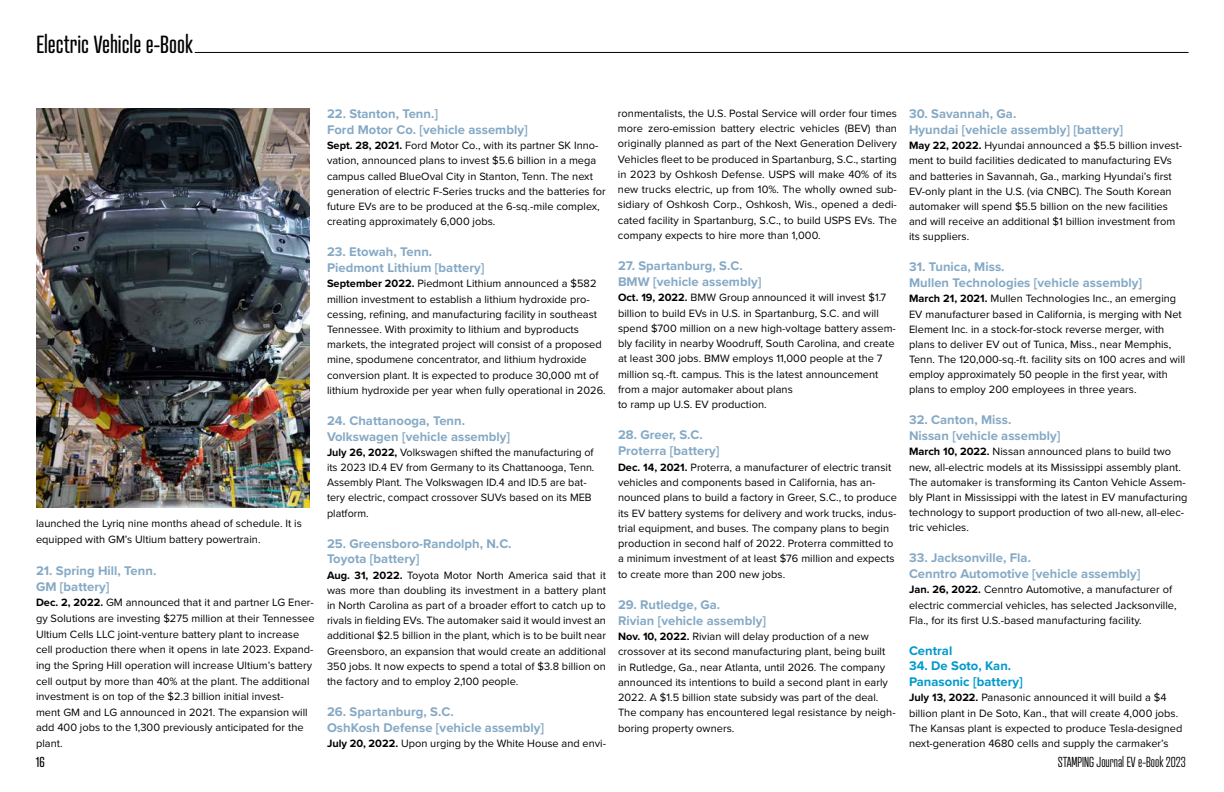
<style>
.page{position:relative;width:1224px;height:792px;background:#fff}
.page>*{position:absolute;margin:0;border:0;box-sizing:border-box;transform-origin:0 0}
.t1{font:24px "Atrament";color:#000}
.t2{font:300 14px "Atrament";color:#000}
.t3{font:14px "Atrament";color:#000}
.t4{font:700 13px/15.8px "Proxima Nova";letter-spacing:.005em;color:#85a9c5}
.t5{font:700 13px/15.8px "Proxima Nova";letter-spacing:.005em;color:#09c}
.t6{font:11px/15.2px "Proxima Nova";letter-spacing:.005em;color:#000}
.s1{font-weight:700}
</style>
<div class="page">
<hr style="left:195px;top:52px;width:994px;height:1px;background:#000">
<img style="left:36px;top:108px;width:274px;height:400px">
<h1 class="t1" style="left:37px;top:30px;width:158px">Electric Vehicle e-Book</h1>
<p class="t6" style="left:36px;top:515px;width:267px;line-height:15.6px">launched the Lyriq nine months ahead of schedule. It is equipped with GM’s Ultium battery powertrain.</p>
<p class="t4" style="left:36px;top:562px;width:122px;line-height:16.2px">21. Spring Hill, Tenn.<br>GM [battery]</p>
<p class="t6" style="left:36px;top:594px;width:280px;line-height:15.6px"><span class="s1">Dec. 2, 2022.</span> GM announced that it and partner LG Ener&shy;gy Solutions are investing $275 million at their Tennessee Ultium Cells LLC joint-venture battery plant to increase cell production there when it opens in late 2023. Expand&shy;ing the Spring Hill operation will increase Ultium’s battery cell output by more than 40% at the plant. The additional investment is on top of the $2.3 billion initial invest-<br>ment GM and LG announced in 2021. The expansion will add 400 jobs to the 1,300 previously anticipated for the plant.</p>
<p class="t4" style="left:327px;top:106px;width:202px">22. Stanton, Tenn.]<br>Ford Motor Co. [vehicle assembly]</p>
<p class="t6" style="left:327px;top:138px;width:280px"><span class="s1">Sept. 28, 2021.</span> Ford Motor Co., with its partner SK Inno&shy;vation, announced plans to invest $5.6 billion in a mega campus called BlueOval City in Stanton, Tenn. The next generation of electric F-Series trucks and the batteries for future EVs are to be produced at the 6-sq.-mile complex, creating approximately 6,000 jobs.</p>
<p class="t4" style="left:327px;top:244px;width:159px">23. Etowah, Tenn.<br>Piedmont Lithium [battery]</p>
<p class="t6" style="left:327px;top:276px;width:280px"><span class="s1">September 2022.</span> Piedmont Lithium announced a $582 million investment to establish a lithium hydroxide pro&shy;cessing, refining, and manufacturing facility in southeast Tennessee. With proximity to lithium and byproducts markets, the integrated project will consist of a proposed mine, spodumene concentrator, and lithium hydroxide conversion plant. It is expected to produce 30,000 mt of lithium hydroxide per year when fully operational in 2026.</p>
<p class="t4" style="left:327px;top:412px;width:185px">24. Chattanooga, Tenn.<br>Volkswagen [vehicle assembly]</p>
<p class="t6" style="left:327px;top:444px;width:269px"><span class="s1">July 26, 2022,</span> Volkswagen shifted the manufacturing of its 2023 ID.4 EV from Germany to its Chattanooga, Tenn.<br>Assembly Plant. The Volkswagen ID.4 and ID.5 are bat&shy;tery electric, compact crossover SUVs based on its MEB platform.</p>
<p class="t4" style="left:327px;top:535px;width:186px">25. Greensboro-Randolph, N.C.<br>Toyota [battery]</p>
<p class="t6" style="left:327px;top:567px;width:281px;text-align:justify"><span class="s1">Aug. 31, 2022.</span> Toyota Motor North America said that it was more than doubling its investment in a battery plant in North Carolina as part of a broader effort to catch up to rivals in fielding EVs. The automaker said it would invest an additional $2.5 billion in the plant, which is to be built near Greensboro, an expansion that would create an additional 350 jobs. It now expects to spend a total of $3.8 billion on the factory and to employ 2,100 people.</p>
<p class="t4" style="left:327px;top:703px;width:219px">26. Spartanburg, S.C.<br>OshKosh Defense [vehicle assembly]</p>
<p class="t6" style="left:327px;top:735px;width:281px"><span class="s1">July 20, 2022.</span> Upon urging by the White House and envi-</p>
<p class="t6" style="left:618px;top:105px;width:281px;text-align:justify">ronmentalists, the U.S. Postal Service will order four times more zero-emission battery electric vehicles (BEV) than originally planned as part of the Next Generation Delivery Vehicles fleet to be produced in Spartanburg, S.C., starting in 2023 by Oshkosh Defense. USPS will make 40% of its new trucks electric, up from 10%. The wholly owned sub&shy;sidiary of Oshkosh Corp., Oshkosh, Wis., opened a dedi&shy;cated facility in Spartanburg, S.C., to build USPS EVs. The company expects to hire more than 1,000.</p>
<p class="t4" style="left:618px;top:258px;width:145px">27. Spartanburg, S.C.<br>BMW [vehicle assembly]</p>
<p class="t6" style="left:618px;top:290px;width:279px"><span class="s1">Oct. 19, 2022.</span> BMW Group announced it will invest $1.7 billion to build EVs in U.S. in Spartanburg, S.C. and will spend $700 million on a new high-voltage battery assem&shy;bly facility in nearby Woodruff, South Carolina, and create at least 300 jobs. BMW employs 11,000 people at the 7 million sq.-ft. campus. This is the latest announcement from a major automaker about plans<br>to ramp up U.S. EV production.</p>
<p class="t4" style="left:618px;top:427px;width:103px">28. Greer, S.C.<br>Proterra [battery]</p>
<p class="t6" style="left:618px;top:459px;width:281px"><span class="s1">Dec. 14, 2021.</span> Proterra, a manufacturer of electric transit vehicles and components based in California, has an&shy;nounced plans to build a factory in Greer, S.C., to produce its EV battery systems for delivery and work trucks, indus&shy;trial equipment, and buses. The company plans to begin production in second half of 2022. Proterra committed to a minimum investment of at least $76 million and expects to create more than 200 new jobs.</p>
<p class="t4" style="left:618px;top:596px;width:150px">29. Rutledge, Ga.<br>Rivian [vehicle assembly]</p>
<p class="t6" style="left:618px;top:628px;width:279px"><span class="s1">Nov. 10, 2022.</span> Rivian will delay production of a new crossover at its second manufacturing plant, being built in Rutledge, Ga., near Atlanta, until 2026. The company announced its intentions to build a second plant in early 2022. A $1.5 billion state subsidy was part of the deal.<br>The company has encountered legal resistance by neigh&shy;boring property owners.</p>
<p class="t4" style="left:909px;top:106px;width:216px">30. Savannah, Ga.<br>Hyundai [vehicle assembly] [battery]</p>
<p class="t6" style="left:909px;top:138px;width:275px"><span class="s1">May 22, 2022.</span> Hyundai announced a $5.5 billion invest&shy;ment to build facilities dedicated to manufacturing EVs and batteries in Savannah, Ga., marking Hyundai’s first EV-only plant in the U.S. (via CNBC). The South Korean automaker will spend $5.5 billion on the new facilities and will receive an additional $1 billion investment from its suppliers.</p>
<p class="t4" style="left:909px;top:259px;width:235px">31. Tunica, Miss.<br>Mullen Technologies [vehicle assembly]</p>
<p class="t6" style="left:909px;top:291px;width:278px"><span class="s1">March 21, 2021.</span> Mullen Technologies Inc., an emerging EV manufacturer based in California, is merging with Net Element Inc. in a stock-for-stock reverse merger, with plans to deliver EV out of Tunica, Miss., near Memphis, Tenn. The 120,000-sq.-ft. facility sits on 100 acres and will employ approximately 50 people in the first year, with plans to employ 200 employees in three years.</p>
<p class="t4" style="left:909px;top:412px;width:153px">32. Canton, Miss.<br>Nissan [vehicle assembly]</p>
<p class="t6" style="left:909px;top:444px;width:280px"><span class="s1">March 10, 2022.</span> Nissan announced plans to build two new, all-electric models at its Mississippi assembly plant.<br>The automaker is transforming its Canton Vehicle Assem&shy;bly Plant in Mississippi with the latest in EV manufacturing technology to support production of two all-new, all-elec&shy;tric vehicles.</p>
<p class="t4" style="left:909px;top:550px;width:233px">33. Jacksonville, Fla.<br>Cenntro Automotive [vehicle assembly]</p>
<p class="t6" style="left:909px;top:582px;width:269px"><span class="s1">Jan. 26, 2022.</span> Cenntro Automotive, a manufacturer of electric commercial vehicles, has selected Jacksonville,<br>Fla., for its first U.S.-based manufacturing facility.</p>
<p class="t5" style="left:909px;top:642px;width:45px">Central</p>
<p class="t5" style="left:909px;top:658px;width:115px">34. De Soto, Kan.<br>Panasonic [battery]</p>
<p class="t6" style="left:909px;top:690px;width:275px"><span class="s1">July 13, 2022.</span> Panasonic announced it will build a $4 billion plant in De Soto, Kan., that will create 4,000 jobs.<br>The Kansas plant is expected to produce Tesla-designed next-generation 4680 cells and supply the carmaker’s</p>
<p class="t3" style="left:36px;top:754px;width:10px">16</p>
<p class="t2" style="left:1058px;top:754px;width:130px">STAMPING Journal EV e-Book 2023</p>
</div>
